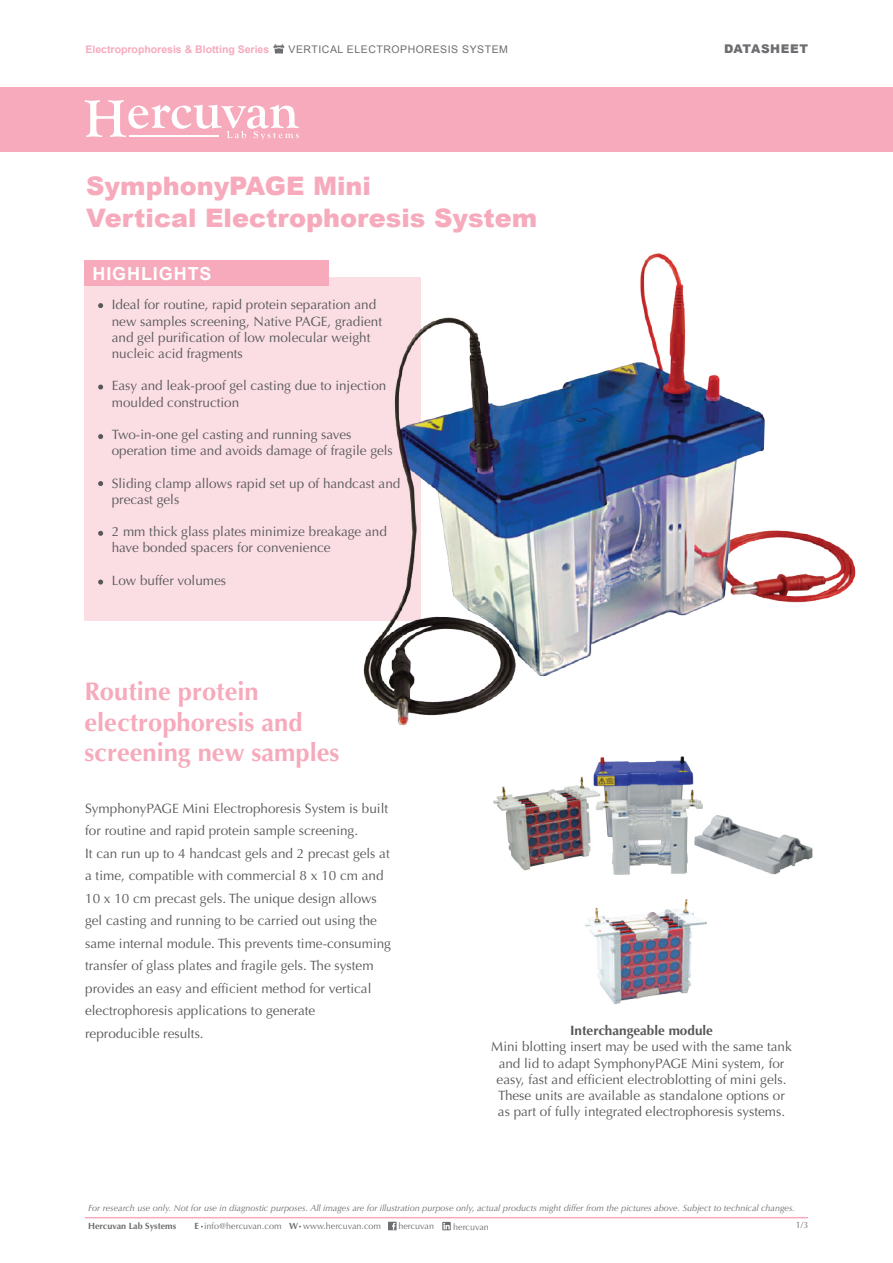
<style>
.page{position:relative;width:893px;height:1263px;background:#fff}
.page>*{position:absolute;margin:0;border:0;box-sizing:border-box;transform-origin:0 0}
.t1{font:700 25.5px/30.6px "Optima";color:#f6aabc}
.t2{font:900 25.5px/31.5px "Arial";color:#f6aabc}
.t3{font:700 18px "Arial";letter-spacing:.05em;color:#fff}
.t4{font:13.5px/16.2px "Optima";color:#57585a}
.t5{font:700 13.5px "Optima";color:#57585a}
.t6{font:900 12px "Arial";letter-spacing:.05em;color:#6c6d70}
.t7{font:700 10.5px "Arial";color:#f6aabc}
.t8{font:10.5px "Arial";letter-spacing:.05em;color:#6c6d70}
.t9{font:italic 9px "Optima";color:#6c6d70}
.t10{font:9px "Optima";color:#6c6d70}
.t11{font:700 9px "Optima";color:#6c6d70}
.s1{font-weight:700}
</style>
<div class="page">
<div style="left:0;top:87px;width:893px;height:65px;background:#f6aabc"></div>
<svg style="left:85px;top:100px;width:214px;height:40px"></svg>
<hr style="left:129px;top:135px;width:90px;height:1px;background:#fff">
<div style="left:85px;top:277px;width:336px;height:343px;background:#fbdde4"></div>
<div style="left:85px;top:260px;width:244px;height:25px;background:#f6aabc"></div>
<svg style="left:98px;top:303px;width:5px;height:5px"></svg>
<svg style="left:98px;top:531px;width:5px;height:5px"></svg>
<svg style="left:98px;top:481px;width:5px;height:5px"></svg>
<svg style="left:98px;top:434px;width:5px;height:5px"></svg>
<svg style="left:98px;top:385px;width:5px;height:4px"></svg>
<svg style="left:98px;top:580px;width:5px;height:4px"></svg>
<svg style="left:273px;top:44px;width:11px;height:10px"></svg>
<img style="left:493px;top:756px;width:320px;height:119px">
<img style="left:352px;top:253px;width:504px;height:473px">
<img style="left:585px;top:899px;width:122px;height:105px">
<hr style="left:85px;top:1217px;width:723px;height:1px;background:#f6aabc">
<svg style="left:388px;top:1222px;width:9px;height:8px"></svg>
<svg style="left:442px;top:1222px;width:9px;height:8px"></svg>
<p class="t7" style="left:86px;top:42px;width:185px">Electroprophoresis &amp; Blotting Series</p>
<p class="t8" style="left:289px;top:42px;width:221px">VERTICAL ELECTROPHORESIS SYSTEM</p>
<h1 class="t2" style="left:86px;top:170px;width:453px">SymphonyPAGE Mini<br>Vertical Electrophoresis System</h1>
<h2 class="t3" style="left:92px;top:262px;width:121px">HIGHLIGHTS</h2>
<p class="t4" style="left:112px;top:297px;width:272px">Ideal for routine, rapid protein separation and new samples screening, Native PAGE, gradient and gel purification of low molecular weight nucleic acid fragments</p>
<p class="t4" style="left:112px;top:378px;width:276px">Easy and leak-proof gel casting due to injection moulded construction</p>
<p class="t4" style="left:112px;top:427px;width:283px">Two-in-one gel casting and running saves operation time and avoids damage of fragile gels</p>
<p class="t4" style="left:112px;top:475px;width:290px">Sliding clamp allows rapid set up of handcast and precast gels</p>
<p class="t4" style="left:112px;top:524px;width:277px">2 mm thick glass plates minimize breakage and have bonded spacers for convenience</p>
<p class="t4" style="left:112px;top:572px;width:116px">Low buffer volumes</p>
<h1 class="t1" style="left:84px;top:676px;width:257px">Routine protein electrophoresis and screening new samples</h1>
<p class="t6" style="left:724px;top:40px;width:85px">DATASHEET</p>
<p class="t4" style="left:85px;top:797px;width:307px;line-height:22.5px">SymphonyPAGE Mini Electrophoresis System is built for routine and rapid protein sample screening.<br>It can run up to 4 handcast gels and 2 precast gels at a time, compatible with commercial 8 x 10 cm and 10 x 10 cm precast gels. The unique design allows gel casting and running to be carried out using the same internal module. This prevents time-consuming transfer of glass plates and fragile gels. The system provides an easy and efficient method for vertical electrophoresis applications to generate reproducible results.</p>
<p class="t5" style="left:570px;top:1023px;width:144px">Interchangeable module</p>
<p class="t4" style="left:491px;top:1039px;width:302px;text-align:center">Mini blotting insert may be used with the same tank and lid to adapt SymphonyPAGE Mini system, for easy, fast and efficient electroblotting of mini gels.<br>These units are available as standalone options or as part of fully integrated electrophoresis systems.</p>
<p class="t9" style="left:88px;top:1203px;width:708px">For research use only. Not for use in diagnostic purposes. All images are for illustration purpose only, actual products might differ from the pictures above. Subject to technical changes.</p>
<p class="t11" style="left:88px;top:1221px;width:90px">Hercuvan Lab Systems</p>
<p class="t10" style="left:195px;top:1221px;width:188px"><span class="s1">E</span> info@hercuvan.com <span class="s1">W</span> www.hercuvan.com</p>
<p class="t10" style="left:398px;top:1221px;width:37px">hercuvan</p>
<p class="t10" style="left:453px;top:1221px;width:37px">hercuvan</p>
<p class="t10" style="left:796px;top:1220px;width:14px">1/3</p>
</div>
